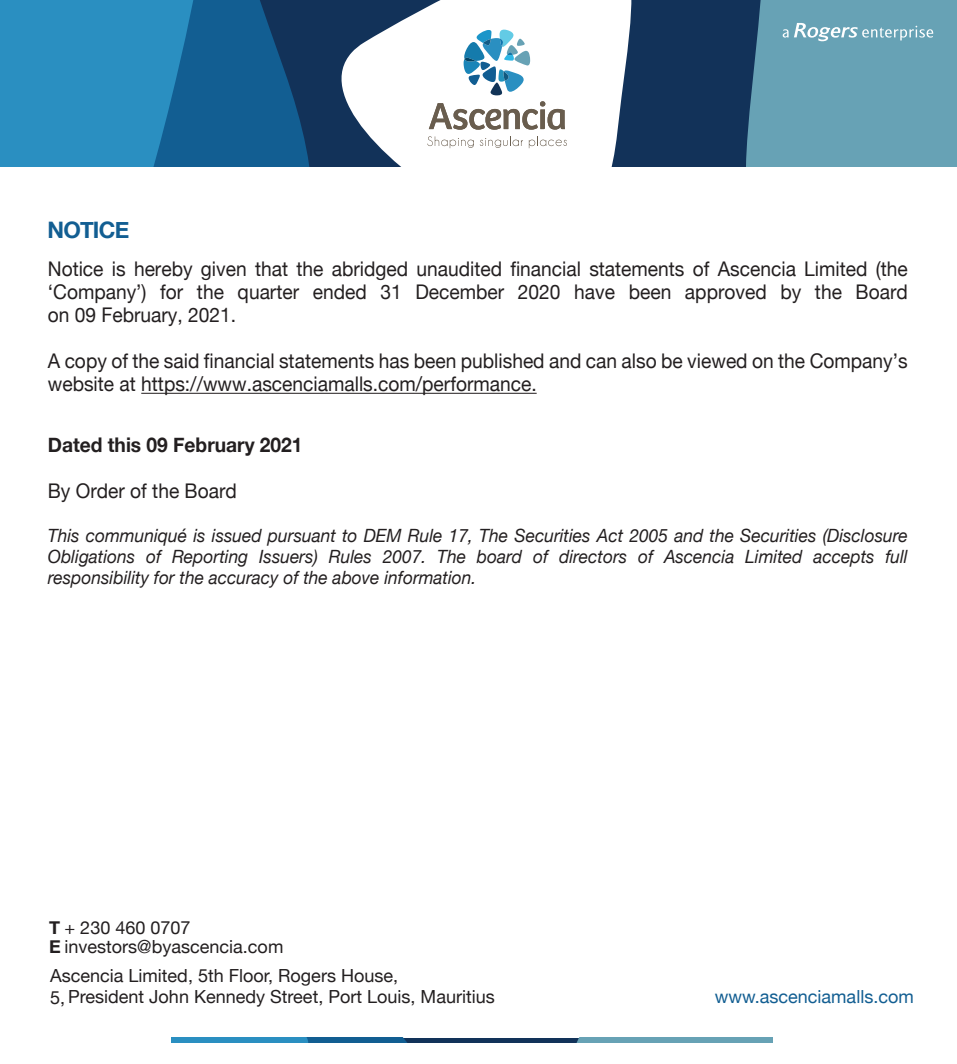
<style>
.page{position:relative;width:957px;height:1064px;background:#fff}
.page>*{position:absolute;margin:0;border:0;box-sizing:border-box;transform-origin:0 0}
.t1{font:700 22.75px "Helvetica Neue";letter-spacing:-.035em;color:#125e92}
.t2{font:20.25px/23px "Helvetica Neue";color:#231f20;text-align:justify;scale:.95 1}
.t3{font:700 20.25px "Helvetica Neue";color:#231f20;scale:.95 1}
.t4{font:italic 18.25px/20.8px "Helvetica Neue";color:#231f20;text-align:justify;scale:.95 1}
.t5{font:18px/19px "Helvetica Neue";color:#231f20}
.t6{font:18px "Helvetica Neue";color:#125e92}
.s1{font-weight:700}
</style>
<div class="page">
<div style="left:0;top:0;width:957px;height:166px;background:#123259"></div>
<svg style="left:218px;top:0;width:91px;height:166px;fill:#125e92"></svg>
<svg style="left:0;top:0;width:218px;height:166px;background:#2585b7"></svg>
<svg style="left:315px;top:0;width:331px;height:167px;fill:#fff"></svg>
<svg style="left:463px;top:30px;width:67px;height:65px;background:#9bc6da"></svg>
<svg style="left:429px;top:101px;width:136px;height:29px;background:#c3beb8"></svg>
<svg style="left:427px;top:136px;width:47px;height:12px"></svg>
<svg style="left:480px;top:136px;width:43px;height:12px"></svg>
<svg style="left:529px;top:136px;width:38px;height:12px"></svg>
<div style="left:746px;top:0;width:211px;height:166px;background:#67a2b5"></div>
<hr style="left:141px;top:392px;width:396px;height:1px;background:#231f20">
<svg style="left:498px;top:1038px;width:49px;height:3px"></svg>
<svg style="left:171px;top:1037px;width:327px;height:4px"></svg>
<svg style="left:547px;top:1037px;width:225px;height:4px"></svg>
<p class="t1" style="left:48px;top:211px;width:83px">NOTICE</p>
<p class="t2" style="left:48px;top:258px;width:906px">Notice is hereby given that the abridged unaudited financial statements of Ascencia Limited (the ‘Company’) for the quarter ended 31 December 2020 have been approved by the Board on 09 February, 2021.</p>
<p class="t2" style="left:48px;top:350px;width:906px">A copy of the said financial statements has been published and can also be viewed on the Company’s website at https://www.ascenciamalls.com/performance.</p>
<p class="t3" style="left:48px;top:429px;width:270px">Dated this 09 February 2021</p>
<p class="t2" style="left:48px;top:480px;width:200px">By Order of the Board</p>
<p class="t4" style="left:48px;top:526px;width:907px">This communiqué is issued pursuant to DEM Rule 17, The Securities Act 2005 and the Securities (Disclosure Obligations of Reporting Issuers) Rules 2007. The board of directors of Ascencia Limited accepts full responsibility for the accuracy of the above information.</p>
<p class="t5" style="left:49px;top:918px;width:236px"><span class="s1">T</span> + 230 460 0707<br><span class="s1">E</span> investors@byascencia.com</p>
<p class="t5" style="left:50px;top:965px;width:446px;line-height:21.2px">Ascencia Limited, 5th Floor, Rogers House,<br>5, President John Kennedy Street, Port Louis, Mauritius</p>
<p class="t6" style="left:715px;top:983px;width:201px">www.ascenciamalls.com</p>
</div>
